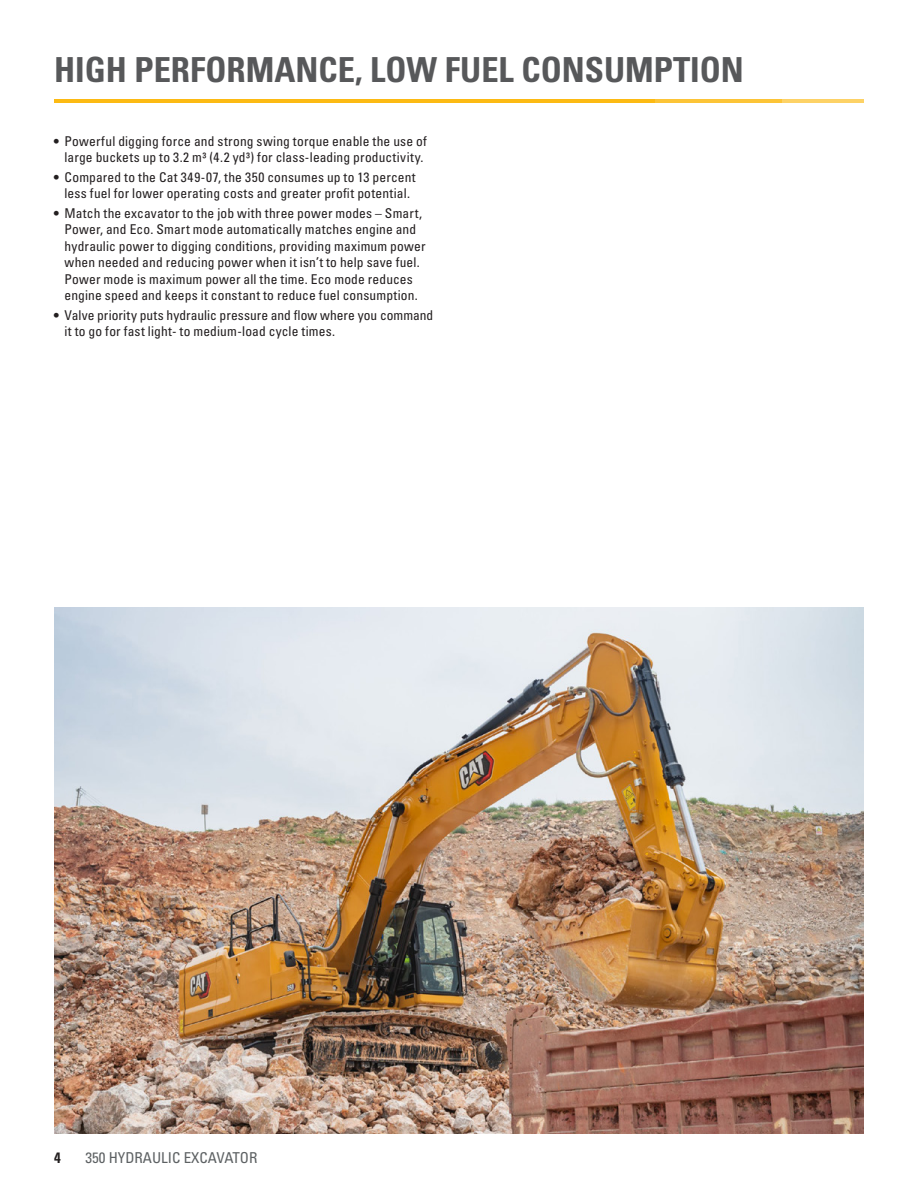
<style>
.page{position:relative;width:918px;height:1188px;background:#fff}
.page>*{position:absolute;margin:0;border:0;box-sizing:border-box;transform-origin:0 0}
.t1{font:34.5px "Univers LTCYR 67 Bold Cond";color:#57585a}
.t2{font:condensed 15px "Univers LTCYR 57";color:#5d6163}
.t3{font:15px "Univers LTCYR 67 Bold Cond";color:#231f20}
.t4{font:condensed 13.5px/16.5px "Univers LTCYR 57";letter-spacing:.01em;color:#231f20;text-align:center}
</style>
<div class="page">
<hr style="left:54px;top:99px;width:601px;height:4px;background:#fcba13">
<hr style="left:654px;top:99px;width:128px;height:4px;background:#fcc437">
<hr style="left:782px;top:99px;width:81px;height:4px;background:#fdd266">
<img style="left:54px;top:608px;width:809px;height:526px">
<h1 class="t1" style="left:54px;top:48px;width:691px">HIGH PERFORMANCE, LOW FUEL CONSUMPTION</h1>
<p class="t4" style="left:54px;top:132px;width:375px">• Powerful digging force and strong swing torque enable the use of large buckets up to 3.2 m³ (4.2 yd³) for class-leading productivity.</p>
<p class="t4" style="left:54px;top:168px;width:363px">• Compared to the Cat 349-07, the 350 consumes up to 13 percent less fuel for lower operating costs and greater profit potential.</p>
<p class="t4" style="left:65px;top:204px;width:363px;text-align:left;text-indent:-11px">• Match the excavator to the job with three power modes – Smart, Power, and Eco. Smart mode automatically matches engine and hydraulic power to digging conditions, providing maximum power when needed and reducing power when it isn’t to help save fuel.<br>Power mode is maximum power all the time. Eco mode reduces engine speed and keeps it constant to reduce fuel consumption.</p>
<p class="t4" style="left:65px;top:306px;width:370px;text-align:left;text-indent:-11px">• Valve priority puts hydraulic pressure and flow where you command it to go for fast light- to medium-load cycle times.</p>
<p class="t3" style="left:54px;top:1148px;width:8px">4</p>
<p class="t2" style="left:86px;top:1148px;width:173px">350 HYDRAULIC EXCAVATOR</p>
</div>
